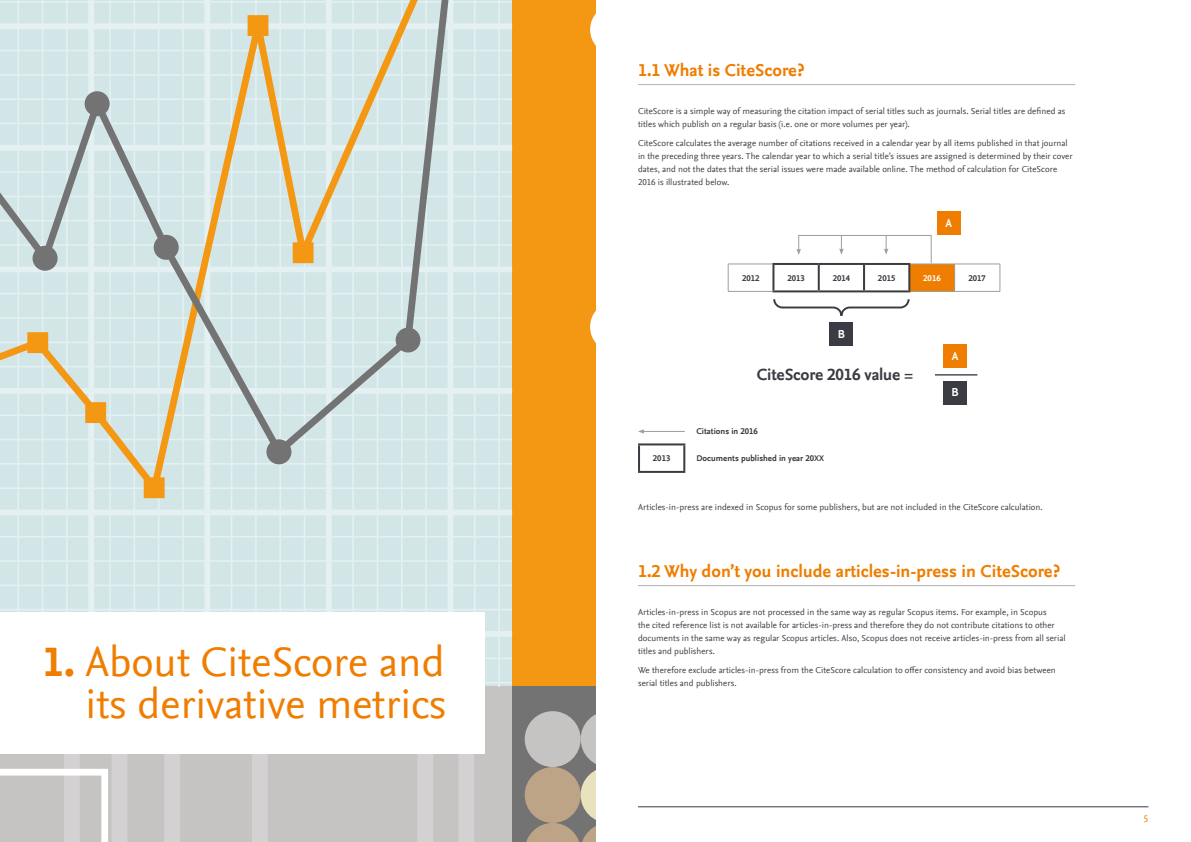
<style>
.page{position:relative;width:1191px;height:842px;background:#fff}
.page>*{position:absolute;margin:0;border:0;box-sizing:border-box;transform-origin:0 0}
.t1{font:43px/42px "Nexus Sans Offc Pro";color:#ef7d00;text-align:right}
.t2{font:700 18px "Nexus Sans Offc Pro";color:#ef7d00}
.t3{font:700 16.9px "Nexus Sans Offc Pro";letter-spacing:-.01em;color:#3b3c43}
.t4{font:700 11.9px "Nexus Sans Offc Pro";color:#fff}
.t5{font:10px "Nexus Sans Offc Pro";color:#ef7d00}
.t6{font:9px/13px "Nexus Sans Offc Pro";letter-spacing:.005em;color:#3b3c43}
.t7{font:700 8.7px "Nexus Sans Offc Pro";color:#3b3c43}
.t8{font:700 8.7px "Nexus Sans Offc Pro";color:#fff}
.s1{font-weight:700}
</style>
<div class="page">
<hr style="left:638px;top:806px;width:510px;height:1px;background:#3b3c43">
<hr style="left:638px;top:84px;width:437px;height:1px;background:#b1b2b4">
<hr style="left:638px;top:585px;width:437px;height:1px;background:#b1b2b4">
<div style="left:829px;top:322px;width:24px;height:24px;background:#3b3c43"></div>
<div style="left:909px;top:264px;width:45px;height:27px;background:#ef7d00"></div>
<hr style="left:728px;top:264px;width:44px;height:1px;background:#9d9d9c">
<svg style="left:728px;top:264px;width:1px;height:27px"></svg>
<hr style="left:910px;top:264px;width:44px;height:1px;background:#9d9d9c">
<hr style="left:954px;top:264px;width:46px;height:1px;background:#9d9d9c">
<svg style="left:954px;top:264px;width:1px;height:27px"></svg>
<svg style="left:999px;top:264px;width:1px;height:27px"></svg>
<hr style="left:728px;top:291px;width:44px;height:1px;background:#9d9d9c">
<hr style="left:910px;top:291px;width:44px;height:1px;background:#9d9d9c">
<hr style="left:954px;top:291px;width:46px;height:1px;background:#9d9d9c">
<hr style="left:772px;top:263px;width:46px;height:2px;background:#3b3c43">
<hr style="left:772px;top:265px;width:2px;height:25px;background:#3b3c43">
<hr style="left:818px;top:263px;width:46px;height:2px;background:#3b3c43">
<hr style="left:817px;top:265px;width:2px;height:25px;background:#3b3c43">
<hr style="left:864px;top:263px;width:46px;height:2px;background:#3b3c43">
<hr style="left:863px;top:265px;width:2px;height:25px;background:#3b3c43">
<hr style="left:908px;top:265px;width:2px;height:25px;background:#3b3c43">
<hr style="left:772px;top:290px;width:46px;height:2px;background:#3b3c43">
<hr style="left:818px;top:290px;width:46px;height:2px;background:#3b3c43">
<hr style="left:864px;top:290px;width:46px;height:2px;background:#3b3c43">
<svg style="left:796px;top:235px;width:135px;height:28px"></svg>
<hr style="left:638px;top:443px;width:47px;height:2px;background:#3b3c43">
<hr style="left:638px;top:445px;width:2px;height:26px;background:#3b3c43">
<hr style="left:683px;top:445px;width:2px;height:26px;background:#3b3c43">
<hr style="left:638px;top:471px;width:47px;height:2px;background:#3b3c43">
<hr style="left:643px;top:431px;width:42px;height:1px;background:#9d9d9c">
<svg style="left:638px;top:429px;width:6px;height:5px"></svg>
<svg style="left:773px;top:299px;width:137px;height:17px"></svg>
<div style="left:943px;top:344px;width:24px;height:24px;background:#ef7d00"></div>
<div style="left:943px;top:381px;width:24px;height:24px;background:#3b3c43"></div>
<hr style="left:935px;top:374px;width:42px;height:2px;background:#3b3c43">
<div style="left:937px;top:211px;width:24px;height:24px;background:#ef7d00"></div>
<div style="left:512px;top:0;width:83px;height:687px;background:#f49712"></div>
<div style="left:0;top:687px;width:512px;height:155px;background:#c6c4c3"></div>
<div style="left:512px;top:687px;width:83px;height:155px;background:#747373"></div>
<svg style="left:468px;top:0;width:44px;height:687px;background:#d4e7e9"></svg>
<svg style="left:130px;top:753px;width:344px;height:89px"></svg>
<svg style="left:525px;top:711px;width:70px;height:131px"></svg>
<svg style="left:0;top:753px;width:130px;height:89px"></svg>
<svg style="left:590px;top:15px;width:5px;height:327px"></svg>
<svg style="left:0;top:0;width:468px;height:612px;background:#d2e1de"></svg>
<div style="left:0;top:612px;width:485px;height:141px;background:#fff"></div>
<h1 class="t1" style="left:43px;top:639px;width:405px"><span class="s1">1.</span> About CiteScore and its derivative metrics</h1>
<h2 class="t2" style="left:638px;top:56px;width:168px">1.1 What is CiteScore?</h2>
<p class="t6" style="left:638px;top:104px;width:429px">CiteScore is a simple way of measuring the citation impact of serial titles such as journals. Serial titles are defined as titles which publish on a regular basis (i.e. one or more volumes per year).</p>
<p class="t6" style="left:638px;top:136px;width:436px">CiteScore calculates the average number of citations received in a calendar year by all items published in that journal in the preceding three years. The calendar year to which a serial title’s issues are assigned is determined by their cover dates, and not the dates that the serial issues were made available online. The method of calculation for CiteScore 2016 is illustrated below.</p>
<h3 class="t4" style="left:945px;top:214px;width:8px">A</h3>
<p class="t7" style="left:742px;top:271px;width:19px">2012</p>
<p class="t7" style="left:787px;top:271px;width:19px">2013</p>
<p class="t7" style="left:832px;top:271px;width:19px">2014</p>
<p class="t7" style="left:878px;top:271px;width:19px">2015</p>
<p class="t8" style="left:923px;top:271px;width:19px">2016</p>
<p class="t7" style="left:968px;top:271px;width:19px">2017</p>
<p class="t7" style="left:653px;top:452px;width:19px">2013</p>
<h3 class="t4" style="left:837px;top:325px;width:9px">B</h3>
<h3 class="t3" style="left:757px;top:362px;width:158px">CiteScore 2016 value =</h3>
<p class="t7" style="left:696px;top:424px;width:63px">Citations in 2016</p>
<p class="t7" style="left:696px;top:451px;width:129px">Documents published in year 20XX</p>
<h3 class="t4" style="left:952px;top:347px;width:8px">A</h3>
<h3 class="t4" style="left:951px;top:383px;width:9px">B</h3>
<p class="t6" style="left:638px;top:500px;width:406px">Articles-in-press are indexed in Scopus for some publishers, but are not included in the CiteScore calculation.</p>
<h2 class="t2" style="left:638px;top:557px;width:423px">1.2 Why don’t you include articles-in-press in CiteScore?</h2>
<p class="t6" style="left:638px;top:605px;width:429px">Articles-in-press in Scopus are not processed in the same way as regular Scopus items. For example, in Scopus<br>the cited reference list is not available for articles-in-press and therefore they do not contribute citations to other documents in the same way as regular Scopus articles. Also, Scopus does not receive articles-in-press from all serial titles and publishers.</p>
<p class="t6" style="left:638px;top:663px;width:419px">We therefore exclude articles-in-press from the CiteScore calculation to offer consistency and avoid bias between serial titles and publishers.</p>
<p class="t5" style="left:1143px;top:811px;width:6px">5</p>
</div>
